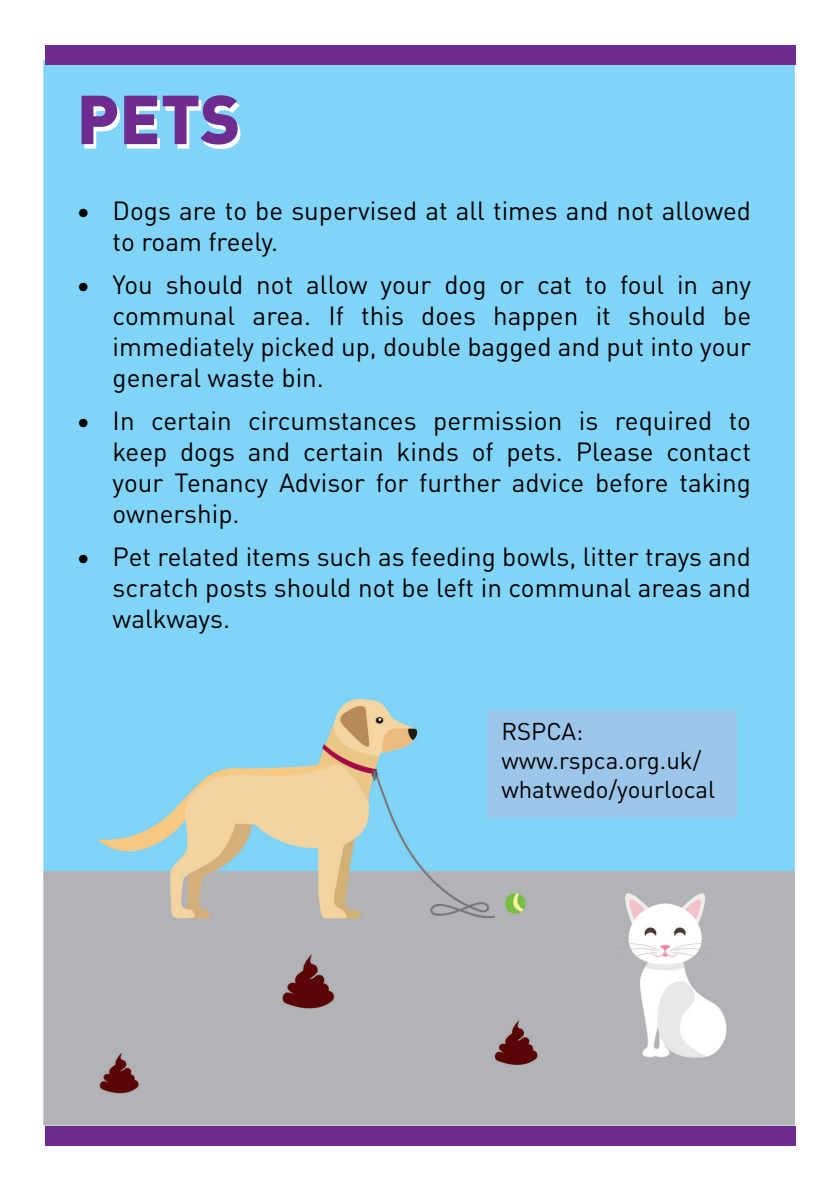
<style>
.page{position:relative;width:840px;height:1191px;background:#fff}
.page>*{position:absolute;margin:0;border:0;box-sizing:border-box;transform-origin:0 0}
.t1{font:900 68px "DINOT";color:#6e2c91}
.t2{font:26px/31.2px "DINOT";color:#000;text-align:justify}
.t3{font:24px/28.8px "DINOT";color:#000}
</style>
<div class="page">
<img style="left:44px;top:60px;width:750px;height:1065px">
<div style="left:45px;top:1125px;width:749px;height:20px;background:#6e2c91"></div>
<div style="left:45px;top:45px;width:749px;height:20px;background:#6e2c91"></div>
<div style="left:487px;top:711px;width:249px;height:107px;background:#9bc6ea"></div>
<p class="t1" style="left:77px;top:65px;width:165px">PETS</p>
<p class="t2" style="left:113px;top:193px;width:639px;text-indent:-36px">• Dogs are to be supervised at all times and not allowed to roam freely.</p>
<p class="t2" style="left:113px;top:267px;width:639px;text-indent:-36px">• You should not allow your dog or cat to foul in any communal area. If this does happen it should be immediately picked up, double bagged and put into your general waste bin.</p>
<p class="t2" style="left:113px;top:403px;width:639px;text-indent:-36px">• In certain circumstances permission is required to keep dogs and certain kinds of pets. Please contact your Tenancy Advisor for further advice before taking ownership.</p>
<p class="t2" style="left:113px;top:539px;width:639px;text-indent:-36px">• Pet related items such as feeding bowls, litter trays and scratch posts should not be left in communal areas and walkways.</p>
<p class="t3" style="left:501px;top:716px;width:215px">RSPCA: www.rspca.org.uk/ whatwedo/yourlocal</p>
</div>
